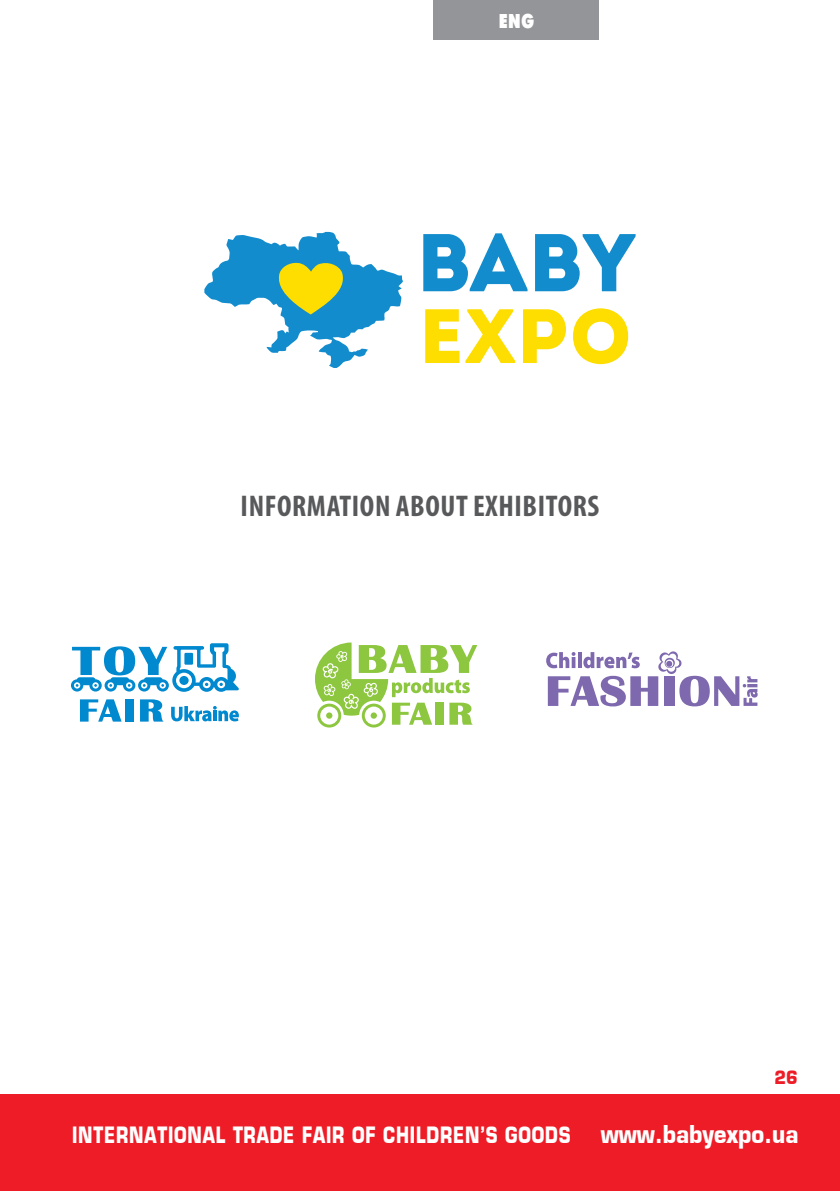
<style>
.page{position:relative;width:840px;height:1191px;background:#fff}
.page>*{position:absolute;margin:0;border:0;box-sizing:border-box;transform-origin:0 0}
.t1{font:700 condensed 30px "Myriad Pro";color:#58595b}
.t2{font:700 22px "Europe";letter-spacing:.05em;color:#fff;scale:.75 1}
.t3{font:700 20px "Futuris X Cond C";color:#fff}
.t4{font:700 18px "Europe";color:#ed1c26;scale:.9 1}
.s1{font-size:24px}
</style>
<div class="page">
<div style="left:0;top:1094px;width:839px;height:97px;background:#ed1c26"></div>
<div style="left:433px;top:0;width:165px;height:40px;background:#939598"></div>
<svg style="left:546px;top:651px;width:211px;height:55px"></svg>
<svg style="left:315px;top:642px;width:162px;height:85px"></svg>
<svg style="left:80px;top:699px;width:41px;height:22px"></svg>
<div style="left:126px;top:699px;width:8px;height:22px;background:#0089cf"></div>
<svg style="left:140px;top:699px;width:23px;height:22px"></svg>
<svg style="left:171px;top:706px;width:68px;height:15px"></svg>
<svg style="left:71px;top:643px;width:168px;height:49px"></svg>
<svg style="left:423px;top:233px;width:104px;height:58px"></svg>
<svg style="left:535px;top:234px;width:100px;height:57px"></svg>
<svg style="left:425px;top:309px;width:34px;height:54px"></svg>
<svg style="left:465px;top:309px;width:50px;height:54px"></svg>
<svg style="left:523px;top:308px;width:104px;height:56px"></svg>
<svg style="left:204px;top:232px;width:198px;height:136px"></svg>
<p class="t3" style="left:498px;top:10px;width:37px">ENG</p>
<h1 class="t1" style="left:240px;top:487px;width:23px">INFOR</h1>
<h1 class="t1" style="left:307px;top:487px;width:34px">MATION</h1>
<h1 class="t1" style="left:395px;top:487px;width:16px">ABOUT</h1>
<h1 class="t1" style="left:473px;top:487px;width:39px">EXHIBITORS</h1>
<p class="t4" style="left:774px;top:1066px;width:27px">26</p>
<p class="t2" style="left:72px;top:1122px;width:969px">INTERNATIONAL TRADE FAIR OF CHILDREN’S GOODS <span class="s1">www.babyexpo.ua</span></p>
</div>
